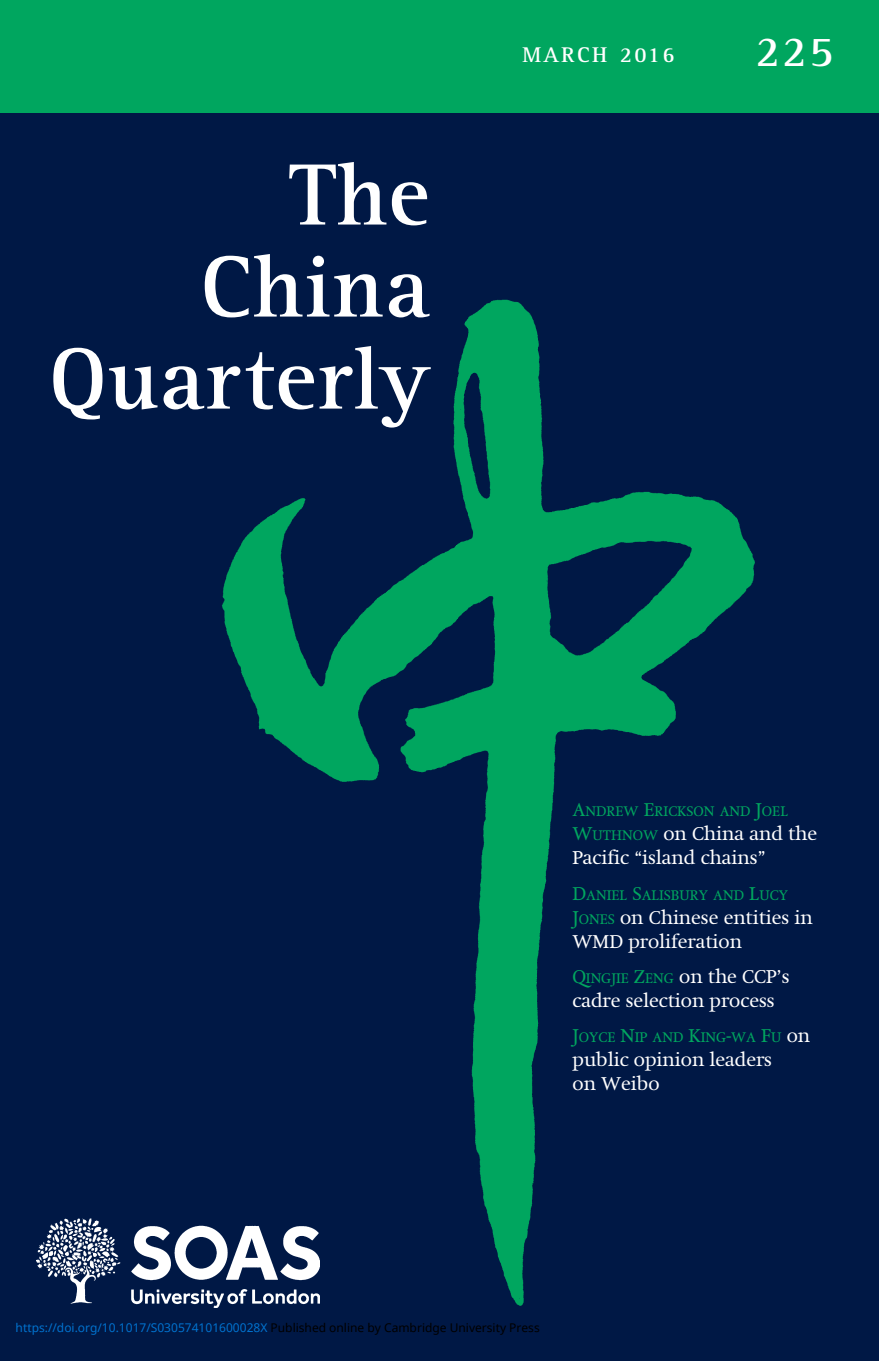
<style>
.page{position:relative;width:879px;height:1361px;background:#00a65f}
.page>*{position:absolute;margin:0;border:0;box-sizing:border-box;transform-origin:0 0}
.t1{font:700 90px/92px "Rotis Serif";letter-spacing:.01em;color:#fff;text-align:right}
.t2{font:700 44px "Rotis Serif";color:#fff}
.t3{font:700 22px "Rotis Serif";letter-spacing:.11em;color:#fff}
.t4{font:19px/24px "Hollander Com";color:#fff}
.t5{font:14.2px "Hollander Com";color:#00a65f}
.t6{font:12px "Noto Sans";color:#0172cf}
.s1{font-size:19px}
.s2{color:#00a65f}
.s3{font-size:14.2px;color:#00a65f}
.s4{font-size:19px;color:#fff}
.s5{color:#000}
</style>
<div class="page">
<div style="left:0;top:113px;width:879px;height:1248px;background:#001845"></div>
<img style="left:213px;top:299px;width:542px;height:1009px">
<img style="left:36px;top:1218px;width:283px;height:89px">
<p class="t1" style="left:49px;top:157px;width:382px">The<br>China<br>Quarterly</p>
<p class="t3" style="left:522px;top:47px;width:154px">MARCH 2016</p>
<p class="t2" style="left:755px;top:36px;width:80px">225</p>
<p class="t5" style="left:572px;top:805px;width:217px"><span class="s1">A</span>NDREW <span class="s1">E</span>RICKSON AND <span class="s1">J</span>OEL</p>
<p class="t4" style="left:572px;top:823px;width:246px"><span class="s2">W</span><span class="s3">UTHNOW</span> on China and the<br>Pacific “island chains”</p>
<p class="t5" style="left:572px;top:888px;width:217px"><span class="s1">D</span>ANIEL <span class="s1">S</span>ALISBURY AND <span class="s1">L</span>UCY</p>
<p class="t4" style="left:572px;top:906px;width:242px"><span class="s2">J</span><span class="s3">ONES</span> on Chinese entities in<br>WMD proliferation</p>
<p class="t4" style="left:572px;top:966px;width:218px"><span class="s2">Q</span><span class="s3">INGJIE</span> <span class="s2">Z</span><span class="s3">ENG</span> on the CCP’s cadre selection process</p>
<p class="t5" style="left:572px;top:1031px;width:239px"><span class="s1">J</span>OYCE <span class="s1">N</span>IP AND <span class="s1">K</span>ING<span class="s1">-</span>WA <span class="s1">F</span>U <span class="s4">on</span></p>
<p class="t4" style="left:572px;top:1049px;width:201px">public opinion leaders on Weibo</p>
<p class="t6" style="left:16px;top:1319px;width:526px">https://doi.org/10.1017/S030574101600028X <span class="s5">Published online by Cambridge University Press</span></p>
</div>
